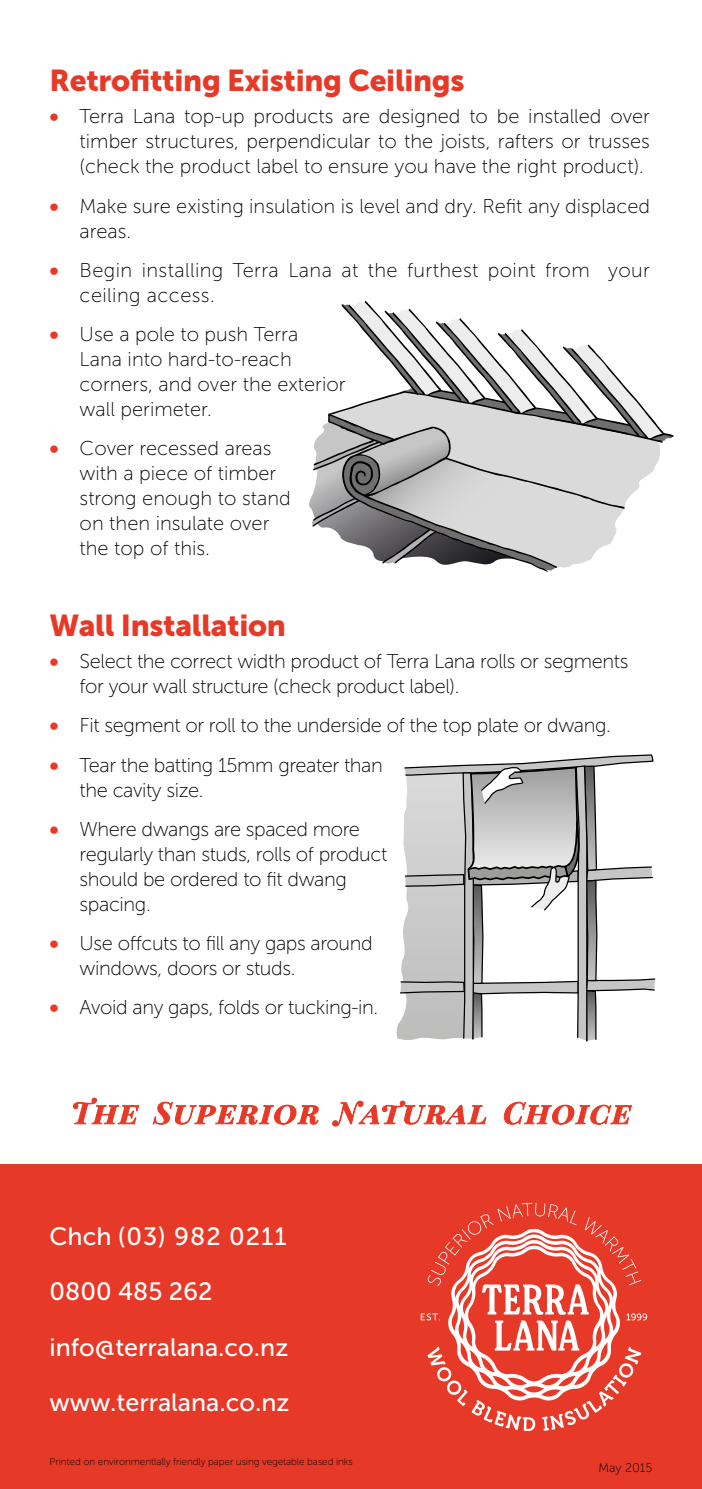
<style>
.page{position:relative;width:702px;height:1489px;background:#fff}
.page>*{position:absolute;margin:0;border:0;box-sizing:border-box;transform-origin:0 0}
.t1{font:30px "Museo Sans 900";letter-spacing:-.01em;color:#e73927}
.t2{font:25px "Museo Sans 500";color:#fff}
.t3{font:25px "Museo Sans 500";letter-spacing:.04em;color:#fff}
.t4{font:20px/25px "Museo Sans 100";letter-spacing:-.02em;color:#000}
.t5{font:20px/25px "Museo Sans 100";color:#000}
.t6{font:20px/25px "Museo Sans 100";letter-spacing:.02em;color:#000}
.t7{font:12.5px "Museo Sans 100";color:#000}
.t8{font:10px "Museo Sans 100";letter-spacing:-.01em;color:#000}
.s1{font-family:"Museo Sans 900";color:#e73927}
</style>
<div class="page">
<div style="left:0;top:1164px;width:702px;height:324px;background:#e73927"></div>
<svg style="left:309px;top:301px;width:364px;height:271px"></svg>
<svg style="left:73px;top:1097px;width:559px;height:30px"></svg>
<svg style="left:396px;top:754px;width:260px;height:288px"></svg>
<svg style="left:421px;top:1202px;width:226px;height:228px"></svg>
<h1 class="t1" style="left:50px;top:64px;width:416px">Retrofitting Existing Ceilings</h1>
<p class="t4" style="left:80px;top:104px;width:572px;text-align:justify;text-indent:-30px"><span class="s1">•</span> Terra Lana top-up products are designed to be installed over timber structures, perpendicular to the joists, rafters or trusses (check the product label to ensure you have the right product).</p>
<p class="t5" style="left:80px;top:193px;width:572px;text-indent:-30px"><span class="s1">•</span> Make sure existing insulation is level and dry. Refit any displaced areas.</p>
<p class="t6" style="left:80px;top:257px;width:572px;text-indent:-30px"><span class="s1">•</span> Begin installing Terra Lana at the furthest point from your ceiling access.</p>
<p class="t5" style="left:80px;top:322px;width:267px;text-indent:-30px"><span class="s1">•</span> Use a pole to push Terra<br>Lana into hard-to-reach corners, and over the exterior wall perimeter.</p>
<p class="t5" style="left:80px;top:436px;width:212px;text-indent:-30px"><span class="s1">•</span> Cover recessed areas with a piece of timber strong enough to stand on then insulate over the top of this.</p>
<h1 class="t1" style="left:50px;top:608px;width:238px">Wall Installation</h1>
<p class="t4" style="left:80px;top:649px;width:550px;text-indent:-30px"><span class="s1">•</span> Select the correct width product of Terra Lana rolls or segments for your wall structure (check product label).</p>
<p class="t4" style="left:50px;top:713px;width:563px"><span class="s1">•</span> Fit segment or roll to the underside of the top plate or dwang.</p>
<p class="t4" style="left:80px;top:752px;width:305px;text-indent:-30px"><span class="s1">•</span> Tear the batting 15mm greater than the cavity size.</p>
<p class="t4" style="left:80px;top:816px;width:309px;text-indent:-30px"><span class="s1">•</span> Where dwangs are spaced more regularly than studs, rolls of product should be ordered to fit dwang spacing.</p>
<p class="t4" style="left:80px;top:930px;width:294px;text-indent:-30px"><span class="s1">•</span> Use offcuts to fill any gaps around windows, doors or studs.</p>
<p class="t4" style="left:50px;top:995px;width:330px"><span class="s1">•</span> Avoid any gaps, folds or tucking-in.</p>
<p class="t3" style="left:50px;top:1222px;width:238px">Chch (03) 982 0211</p>
<p class="t2" style="left:50px;top:1277px;width:164px">0800 485 262</p>
<p class="t2" style="left:50px;top:1333px;width:240px">info@terralana.co.nz</p>
<p class="t2" style="left:50px;top:1388px;width:241px">www.terralana.co.nz</p>
<p class="t8" style="left:50px;top:1456px;width:305px">Printed on environmentlally friendly paper using vegetable based inks</p>
<p class="t7" style="left:598px;top:1460px;width:55px">May 2015</p>
</div>
